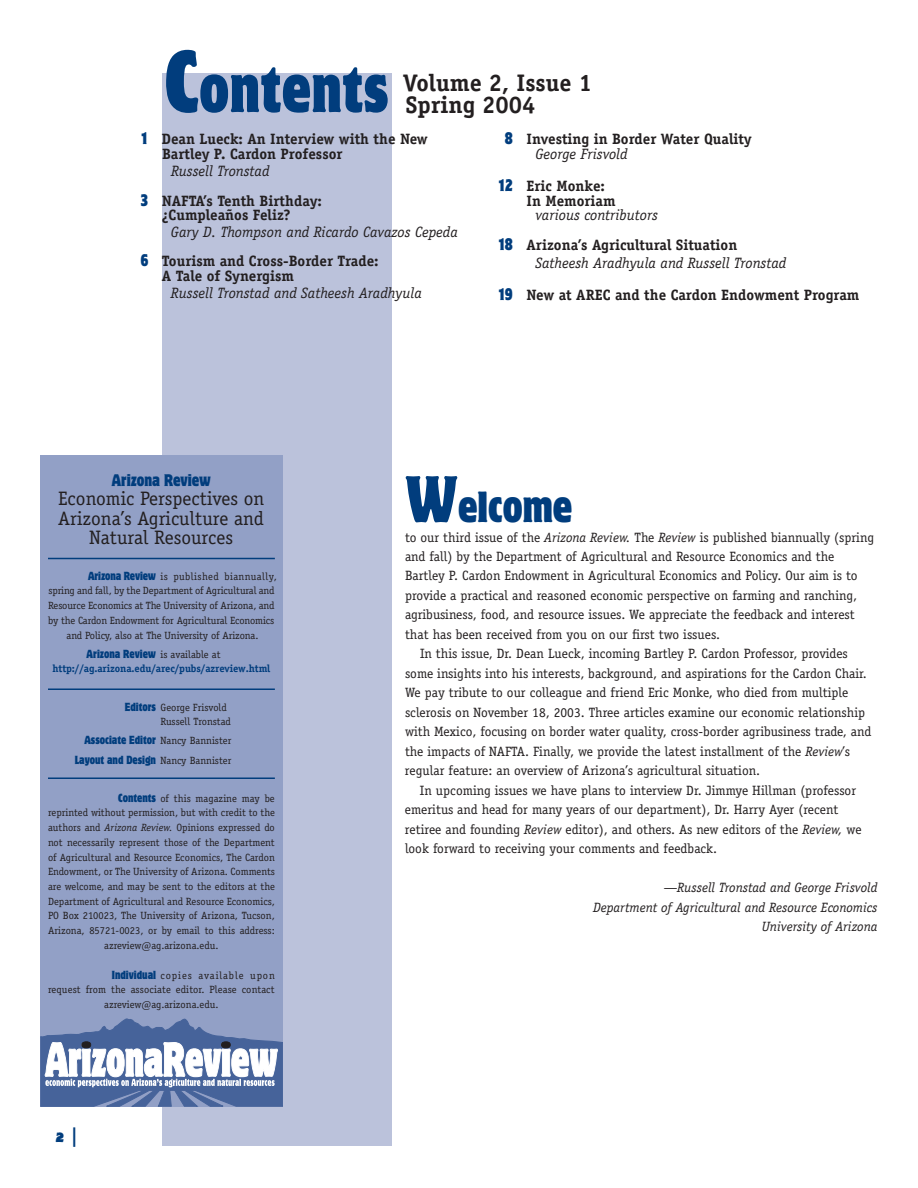
<style>
.page{position:relative;width:918px;height:1188px;background:#fff}
.page>*{position:absolute;margin:0;border:0;box-sizing:border-box;transform-origin:0 0}
.t1{font:condensed 58.5px "Motter Corpus Std";letter-spacing:.01em;color:#013d7d}
.t2{font:condensed 39px "Motter Corpus Std";color:#013d7d}
.t3{font:700 24px/22.5px "Officina Serif";color:#231f20}
.t4{font:19.5px/19.5px "Officina Serif";color:#231f20;text-align:center}
.t5{font:700 15px/14.7px "Officina Serif";color:#231f20}
.t6{font:italic 15px/29.4px "Officina Serif";color:#231f20}
.t7{font:condensed 15px "Motter Corpus Std";color:#013d7d}
.t8{font:13.5px "Officina Serif";color:#231f20}
.t9{font:italic 13.5px/19.5px "Officina Serif";color:#231f20;text-align:right}
.t10{font:12px "Motter Corpus Std";color:#013d7d}
.t11{font:10.5px/13.5px "Officina Serif";color:#231f20}
.t12{font:condensed 10.5px/19.5px "Motter Corpus Std";color:#013d7d;text-align:right}
.t13{font:700 10.5px "Officina Serif";letter-spacing:-.01em;color:#013d7d}
.t14{font:10.5px "Officina Serif";letter-spacing:.04em;color:#231f20}
.t15{font:10.5px "Officina Serif";letter-spacing:.085em;color:#231f20}
.s1{font-size:78px}
.s2{font-family:"Motter Corpus Std";font-weight:400;font-stretch:condensed;color:#013d7d}
.s3{font-weight:400;font-style:italic}
.s4{font-family:"Motter Corpus Std";font-style:normal;font-stretch:condensed;color:#013d7d}
.s5{font-weight:700;font-style:normal}
.s6{font-family:"Motter Corpus Std";font-stretch:condensed;color:#013d7d}
.s7{font-family:"Officina Serif";font-stretch:normal;color:#231f20}
.s8{font-style:italic}
.s9{font-family:"Officina Serif";font-weight:700;font-size:19.5px}
.s10{font-size:58.5px}
</style>
<div class="page">
<div style="left:162px;top:74px;width:230px;height:1072px;background:#bbc2db"></div>
<div style="left:40px;top:455px;width:244px;height:652px;background:#92a0c6"></div>
<svg style="left:41px;top:1018px;width:242px;height:88px"></svg>
<div style="left:222px;top:1041px;width:9px;height:7px;background:#292b36"></div>
<div style="left:82px;top:1041px;width:9px;height:7px;background:#231f20"></div>
<div style="left:82px;top:1042px;width:9px;height:6px;border:1px solid #231f20;border-radius:50%"></div>
<div style="left:221px;top:1042px;width:9px;height:6px;background:#231f20;border-radius:50%"></div>
<div style="left:221px;top:1042px;width:10px;height:6px;border:1px solid #231f20;border-radius:50%"></div>
<hr style="left:48px;top:558px;width:227px;height:1px;background:#013d7d">
<hr style="left:48px;top:777px;width:227px;height:2px;background:#013d7d">
<hr style="left:48px;top:689px;width:227px;height:1px;background:#013d7d">
<h1 class="t1" style="left:165px;top:54px;width:225px"><span class="s1">C</span>ontents</h1>
<h3 class="t3" style="left:403px;top:71px;width:190px">Volume 2, Issue 1<br>Spring 2004</h3>
<p class="t5" style="left:162px;top:131px;width:267px;text-indent:-22px"><span class="s2">1</span> Dean Lueck: An Interview with the New<br>Bartley P. Cardon Professor</p>
<p class="t5" style="left:140px;top:156px;width:183px;line-height:29.4px;text-indent:31px"><span class="s3">Russell Tronstad<br></span><span class="s2">3</span> NAFTA’s Tenth Birthday:</p>
<p class="t5" style="left:162px;top:208px;width:130px">¿Cumpleaños Feliz?</p>
<p class="t6" style="left:140px;top:217px;width:319px;text-indent:31px">Gary D. Thompson and Ricardo Cavazos Cepeda<br><span class="s4">6</span> <span class="s5">Tourism and Cross-Border Trade:</span></p>
<p class="t5" style="left:162px;top:268px;width:133px">A Tale of Synergism</p>
<p class="t6" style="left:171px;top:279px;width:252px">Russell Tronstad and Satheesh Aradhyula</p>
<p class="t5" style="left:536px;top:131px;width:218px;text-indent:-31px"><span class="s2">8</span> Investing in Border Water Quality<br><span class="s3">George Frisvold</span></p>
<p class="t5" style="left:527px;top:178px;width:91px;text-indent:-29px"><span class="s2">12</span> Eric Monke:<br>In Memoriam</p>
<p class="t5" style="left:498px;top:200px;width:241px;line-height:29.4px;text-indent:38px"><span class="s3">various contributors<br></span><span class="s2">18</span> Arizona’s Agricultural Situation</p>
<p class="t5" style="left:498px;top:246px;width:363px;line-height:32.4px;text-indent:38px"><span class="s3">Satheesh Aradhyula and Russell Tronstad<br></span><span class="s2">19</span> New at AREC and the Cardon Endowment Program</p>
<p class="t7" style="left:112px;top:471px;width:101px">Arizona Review</p>
<h3 class="t4" style="left:58px;top:489px;width:208px">Economic Perspectives on<br>Arizona’s Agriculture and<br>Natural Resources</h3>
<p class="t14" style="left:88px;top:570px;width:190px"><span class="s6">Arizona Review</span> is published biannually,</p>
<p class="t11" style="left:48px;top:584px;width:228px">spring and fall, by the Department of Agricultural and</p>
<p class="t11" style="left:48px;top:599px;width:228px">Resource Economics at The University of Arizona, and</p>
<p class="t11" style="left:48px;top:614px;width:228px">by the Cardon Endowment for Agricultural Economics</p>
<p class="t11" style="left:67px;top:628px;width:193px">and Policy, also at The University of Arizona.</p>
<p class="t12" style="left:87px;top:644px;width:135px">Arizona Review <span class="s7">is available at</span></p>
<p class="t13" style="left:52px;top:662px;width:219px">http://ag.arizona.edu/arec/pubs/azreview.html</p>
<p class="t11" style="left:161px;top:701px;width:72px;text-indent:-36px"><span class="s6">Editors</span> George Frisvold<br>Russell Tronstad</p>
<p class="t12" style="left:75px;top:731px;width:158px">Associate Editor <span class="s7">Nancy Bannister<br></span>Layout and Design <span class="s7">Nancy Bannister</span></p>
<p class="t11" style="left:118px;top:791px;width:158px"><span class="s6">Contents</span> of this magazine may be</p>
<p class="t11" style="left:48px;top:806px;width:228px">reprinted without permission, but with credit to the</p>
<p class="t11" style="left:48px;top:821px;width:228px">authors and <span class="s8">Arizona Review.</span> Opinions expressed do</p>
<p class="t11" style="left:48px;top:836px;width:228px">not necessarily represent those of the Department</p>
<p class="t11" style="left:48px;top:850px;width:228px">of Agricultural and Resource Economics, The Cardon</p>
<p class="t11" style="left:48px;top:865px;width:228px">Endowment, or The University of Arizona. Comments</p>
<p class="t11" style="left:48px;top:880px;width:228px">are welcome, and may be sent to the editors at the</p>
<p class="t11" style="left:48px;top:894px;width:228px">Department of Agricultural and Resource Economics,</p>
<p class="t11" style="left:48px;top:909px;width:228px">PO Box 210023, The University of Arizona, Tucson,</p>
<p class="t11" style="left:48px;top:924px;width:228px">Arizona, 85721-0023, or by email to this address:</p>
<p class="t11" style="left:104px;top:938px;width:116px">azreview@ag.arizona.edu.</p>
<p class="t15" style="left:112px;top:969px;width:165px"><span class="s6">Individual</span> copies available upon</p>
<p class="t11" style="left:48px;top:983px;width:228px">request from the associate editor. Please contact</p>
<p class="t11" style="left:104px;top:998px;width:116px">azreview@ag.arizona.edu.</p>
<p class="t10" style="left:56px;top:1130px;width:24px">2 <span class="s9">|</span></p>
<h2 class="t2" style="left:405px;top:483px;width:169px"><span class="s10">W</span>elcome</h2>
<p class="t8" style="left:405px;top:529px;width:471px">to our third issue of the <span class="s8">Arizona Review.</span> The <span class="s8">Review</span> is published biannually (spring</p>
<p class="t8" style="left:405px;top:549px;width:431px">and fall) by the Department of Agricultural and Resource Economics and the</p>
<p class="t8" style="left:405px;top:568px;width:454px">Bartley P. Cardon Endowment in Agricultural Economics and Policy. Our aim is to</p>
<p class="t8" style="left:405px;top:588px;width:454px">provide a practical and reasoned economic perspective on farming and ranching,</p>
<p class="t8" style="left:405px;top:607px;width:451px">agribusiness, food, and resource issues. We appreciate the feedback and interest</p>
<p class="t8" style="left:405px;top:627px;width:317px">that has been received from you on our first two issues.</p>
<p class="t8" style="left:420px;top:646px;width:429px">In this issue, Dr. Dean Lueck, incoming Bartley P. Cardon Professor, provides</p>
<p class="t8" style="left:405px;top:666px;width:463px">some insights into his interests, background, and aspirations for the Cardon Chair.</p>
<p class="t8" style="left:405px;top:685px;width:445px">We pay tribute to our colleague and friend Eric Monke, who died from multiple</p>
<p class="t8" style="left:405px;top:705px;width:462px">sclerosis on November 18, 2003. Three articles examine our economic relationship</p>
<p class="t8" style="left:405px;top:724px;width:468px">with Mexico, focusing on border water quality, cross-border agribusiness trade, and</p>
<p class="t8" style="left:405px;top:744px;width:447px">the impacts of NAFTA. Finally, we provide the latest installment of the <span class="s8">Review</span>’s</p>
<p class="t8" style="left:405px;top:763px;width:357px">regular feature: an overview of Arizona’s agricultural situation.</p>
<p class="t8" style="left:420px;top:783px;width:438px">In upcoming issues we have plans to interview Dr. Jimmye Hillman (professor</p>
<p class="t8" style="left:405px;top:802px;width:435px">emeritus and head for many years of our department), Dr. Harry Ayer (recent</p>
<p class="t8" style="left:405px;top:822px;width:458px">retiree and founding <span class="s8">Review</span> editor), and others. As new editors of the <span class="s8">Review,</span> we</p>
<p class="t8" style="left:405px;top:841px;width:314px">look forward to receiving your comments and feedback.</p>
<p class="t9" style="left:593px;top:878px;width:286px">—Russell Tronstad and George Frisvold<br>Department of Agricultural and Resource Economics<br>University of Arizona</p>
</div>
